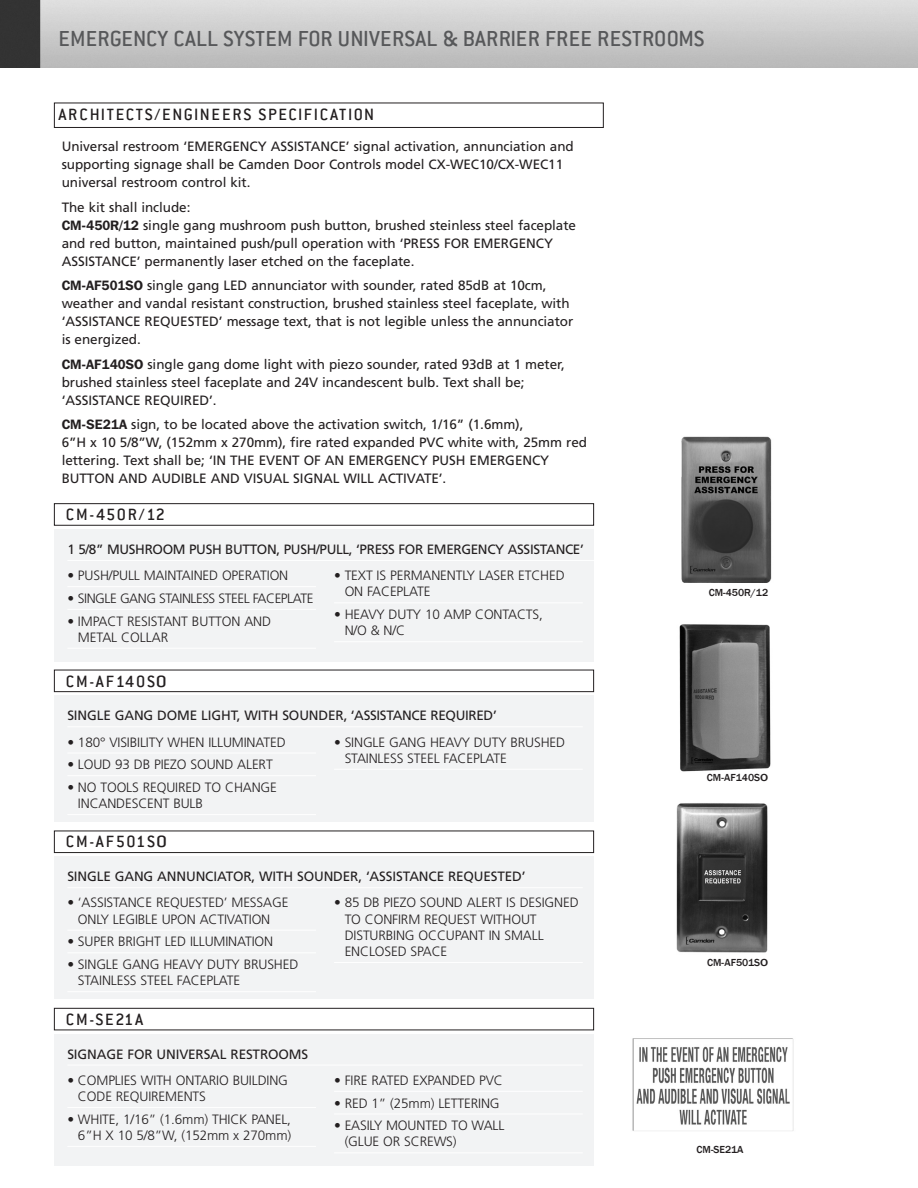
<style>
.page{position:relative;width:918px;height:1188px;background:#fff}
.page>*{position:absolute;margin:0;border:0;box-sizing:border-box;transform-origin:0 0}
.N-SS-H2__80_GRAY{font:500 24px "Conduit ITC";letter-spacing:.01em;color:#57585a}
.N-SS-H3__inside_whit{font:500 18px "Conduit ITC";letter-spacing:.1em;color:#231f20}
.N-SS-Body_Text{font:13.5px/18px "Frutiger";letter-spacing:-.005em;color:#231f20}
.N-SS-Specifiactions{font:300 13.5px/16.2px "Frutiger";letter-spacing:-.01em;color:#231f20}
.N-SS-Specifiactions-2{font:13.5px "Frutiger";letter-spacing:-.01em;color:#231f20}
.N-SS-Specifiactions-3{font:300 13.5px "Frutiger";letter-spacing:-.035em;color:#231f20}
.N-SS-Image_Descripti{font:500 10.5px "Franklin Gothic";color:#231f20}
.s1{font-family:"Franklin Gothic IT Cby BT";font-weight:600}
</style>
<div class="page">
<img style="left:0;top:0;width:918px;height:67px">
<div style="left:54px;top:103px;width:550px;height:25px;border:1px solid #231f20"></div>
<div style="left:54px;top:529px;width:540px;height:133px;background:#f2f3f4"></div>
<div style="left:54px;top:696px;width:540px;height:126px;background:#f2f3f4"></div>
<div style="left:54px;top:857px;width:540px;height:142px;background:#f2f3f4"></div>
<div style="left:54px;top:1034px;width:540px;height:131px;background:#f2f3f4"></div>
<div style="left:54px;top:503px;width:540px;height:23px;border:1px solid #231f20"></div>
<div style="left:54px;top:670px;width:540px;height:22px;border:1px solid #231f20"></div>
<div style="left:54px;top:831px;width:540px;height:22px;border:1px solid #231f20"></div>
<div style="left:54px;top:1008px;width:540px;height:22px;border:1px solid #231f20"></div>
<hr style="left:67px;top:586px;width:249px;height:1px;background:#fff">
<hr style="left:67px;top:609px;width:249px;height:1px;background:#fff">
<hr style="left:67px;top:648px;width:249px;height:1px;background:#fff">
<hr style="left:334px;top:602px;width:249px;height:1px;background:#fff">
<hr style="left:334px;top:641px;width:249px;height:1px;background:#fff">
<hr style="left:67px;top:753px;width:249px;height:1px;background:#fff">
<hr style="left:67px;top:775px;width:249px;height:1px;background:#fff">
<hr style="left:67px;top:814px;width:249px;height:1px;background:#fff">
<hr style="left:334px;top:769px;width:249px;height:1px;background:#fff">
<hr style="left:67px;top:930px;width:249px;height:1px;background:#fff">
<hr style="left:67px;top:952px;width:249px;height:1px;background:#fff">
<hr style="left:67px;top:991px;width:249px;height:1px;background:#fff">
<hr style="left:334px;top:962px;width:249px;height:1px;background:#fff">
<hr style="left:67px;top:1107px;width:249px;height:1px;background:#fff">
<hr style="left:67px;top:1146px;width:249px;height:1px;background:#fff">
<hr style="left:334px;top:1091px;width:249px;height:1px;background:#fff">
<hr style="left:334px;top:1114px;width:249px;height:1px;background:#fff">
<hr style="left:334px;top:1153px;width:249px;height:1px;background:#fff">
<hr style="left:67px;top:560px;width:539px;height:1px;background:#fff">
<hr style="left:67px;top:726px;width:516px;height:1px;background:#fff">
<hr style="left:67px;top:887px;width:516px;height:1px;background:#fff">
<hr style="left:67px;top:1065px;width:516px;height:1px;background:#fff">
<img style="left:681px;top:436px;width:91px;height:146px">
<img style="left:679px;top:624px;width:92px;height:148px">
<img style="left:676px;top:803px;width:92px;height:150px">
<img style="left:632px;top:1038px;width:162px;height:93px">
<p class="N-SS-H2__80_GRAY" style="left:58px;top:25px;width:648px">EMERGENCY CALL SYSTEM FOR UNIVERSAL &amp; BARRIER FREE RESTROOMS</p>
<p class="N-SS-H3__inside_whit" style="left:58px;top:105px;width:317px">ARCHITECTS/ENGINEERS SPECIFICATION</p>
<p class="N-SS-Body_Text" style="left:62px;top:137px;width:514px">Universal restroom ‘EMERGENCY ASSISTANCE’ signal activation, annunciation and supporting signage shall be Camden Door Controls model CX-WEC10/CX-WEC11 universal restroom control kit.</p>
<p class="N-SS-Body_Text" style="left:62px;top:198px;width:516px">The kit shall include:<br><span class="s1">CM-450R/12</span> single gang mushroom push button, brushed steinless steel faceplate and red button, maintained push/pull operation with ‘PRESS FOR EMERGENCY ASSISTANCE’ permanently laser etched on the faceplate.</p>
<p class="N-SS-Body_Text" style="left:62px;top:276px;width:513px"><span class="s1">CM-AF501SO</span> single gang LED annunciator with sounder, rated 85dB at 10cm, weather and vandal resistant construction, brushed stainless steel faceplate, with ‘ASSISTANCE REQUESTED’ message text, that is not legible unless the annunciator is energized.</p>
<p class="N-SS-Body_Text" style="left:62px;top:355px;width:505px"><span class="s1">CM-AF140SO</span> single gang dome light with piezo sounder, rated 93dB at 1 meter, brushed stainless steel faceplate and 24V incandescent bulb. Text shall be; ‘ASSISTANCE REQUIRED’.</p>
<p class="N-SS-Body_Text" style="left:62px;top:415px;width:527px"><span class="s1">CM-SE21A</span> sign, to be located above the activation switch, 1/16” (1.6mm),<br>6”H x 10 5/8”W, (152mm x 270mm), fire rated expanded PVC white with, 25mm red lettering. Text shall be; ‘IN THE EVENT OF AN EMERGENCY PUSH EMERGENCY BUTTON AND AUDIBLE AND VISUAL SIGNAL WILL ACTIVATE’.</p>
<p class="N-SS-H3__inside_whit" style="left:66px;top:504px;width:101px">CM-450R/12</p>
<p class="N-SS-Specifiactions-2" style="left:67px;top:541px;width:518px">1 5/8” MUSHROOM PUSH BUTTON, PUSH/PULL, ‘PRESS FOR EMERGENCY ASSISTANCE’</p>
<p class="N-SS-Specifiactions" style="left:67px;top:567px;width:222px">• PUSH/PULL MAINTAINED OPERATION</p>
<p class="N-SS-Specifiactions-3" style="left:67px;top:591px;width:248px">• SINGLE GANG STAINLESS STEEL FACEPLATE</p>
<p class="N-SS-Specifiactions" style="left:78px;top:613px;width:195px;text-indent:-11px">• IMPACT RESISTANT BUTTON AND<br>METAL COLLAR</p>
<p class="N-SS-H3__inside_whit" style="left:66px;top:671px;width:102px">CM-AF140S0</p>
<p class="N-SS-Specifiactions" style="left:345px;top:567px;width:222px;text-indent:-11px">• TEXT IS PERMANENTLY LASER ETCHED<br>ON FACEPLATE</p>
<p class="N-SS-Specifiactions" style="left:345px;top:606px;width:200px;text-indent:-11px">• HEAVY DUTY 10 AMP CONTACTS,<br>N/O &amp; N/C</p>
<p class="N-SS-Specifiactions-2" style="left:67px;top:708px;width:431px">SINGLE GANG DOME LIGHT, WITH SOUNDER, ‘ASSISTANCE REQUIRED’</p>
<p class="N-SS-Specifiactions" style="left:67px;top:734px;width:220px">• 180° VISIBILITY WHEN ILLUMINATED</p>
<p class="N-SS-Specifiactions" style="left:67px;top:756px;width:207px">• LOUD 93 DB PIEZO SOUND ALERT</p>
<p class="N-SS-Specifiactions" style="left:78px;top:779px;width:201px;text-indent:-11px">• NO TOOLS REQUIRED TO CHANGE<br>INCANDESCENT BULB</p>
<p class="N-SS-H3__inside_whit" style="left:66px;top:832px;width:103px">CM-AF501S0</p>
<p class="N-SS-Specifiactions" style="left:345px;top:734px;width:222px;text-indent:-11px">• SINGLE GANG HEAVY DUTY BRUSHED<br>STAINLESS STEEL FACEPLATE</p>
<p class="N-SS-Specifiactions-2" style="left:67px;top:869px;width:460px">SINGLE GANG ANNUNCIATOR, WITH SOUNDER, ‘ASSISTANCE REQUESTED’</p>
<p class="N-SS-Specifiactions" style="left:67px;top:895px;width:223px;text-align:center">• ‘ASSISTANCE REQUESTED’ MESSAGE<br>ONLY LEGIBLE UPON ACTIVATION</p>
<p class="N-SS-Specifiactions" style="left:67px;top:934px;width:207px">• SUPER BRIGHT LED ILLUMINATION</p>
<p class="N-SS-Specifiactions" style="left:78px;top:956px;width:222px;text-indent:-11px">• SINGLE GANG HEAVY DUTY BRUSHED<br>STAINLESS STEEL FACEPLATE</p>
<p class="N-SS-H3__inside_whit" style="left:66px;top:1009px;width:79px">CM-SE21A</p>
<p class="N-SS-Specifiactions-2" style="left:67px;top:1046px;width:242px">SIGNAGE FOR UNIVERSAL RESTROOMS</p>
<p class="N-SS-Specifiactions" style="left:78px;top:1072px;width:212px;text-indent:-11px">• COMPLIES WITH ONTARIO BUILDING<br>CODE REQUIREMENTS</p>
<p class="N-SS-Specifiactions" style="left:67px;top:1111px;width:225px;text-align:right">• WHITE, 1/16” (1.6mm) THICK PANEL,<br>6”H X 10 5/8”W, (152mm x 270mm)</p>
<p class="N-SS-Specifiactions" style="left:345px;top:895px;width:236px;text-indent:-11px">• 85 DB PIEZO SOUND ALERT IS DESIGNED<br>TO CONFIRM REQUEST WITHOUT<br>DISTURBING OCCUPANT IN SMALL<br>ENCLOSED SPACE</p>
<p class="N-SS-Specifiactions" style="left:334px;top:1072px;width:170px">• FIRE RATED EXPANDED PVC</p>
<p class="N-SS-Specifiactions" style="left:334px;top:1095px;width:167px">• RED 1” (25mm) LETTERING</p>
<p class="N-SS-Specifiactions" style="left:345px;top:1117px;width:161px;text-indent:-11px">• EASILY MOUNTED TO WALL (GLUE OR SCREWS)</p>
<p class="N-SS-Image_Descripti" style="left:709px;top:586px;width:61px">CM-450R/12</p>
<p class="N-SS-Image_Descripti" style="left:707px;top:771px;width:63px">CM-AF140SO</p>
<p class="N-SS-Image_Descripti" style="left:707px;top:956px;width:63px">CM-AF501SO</p>
<p class="N-SS-Image_Descripti" style="left:697px;top:1143px;width:49px">CM-SE21A</p>
</div>
